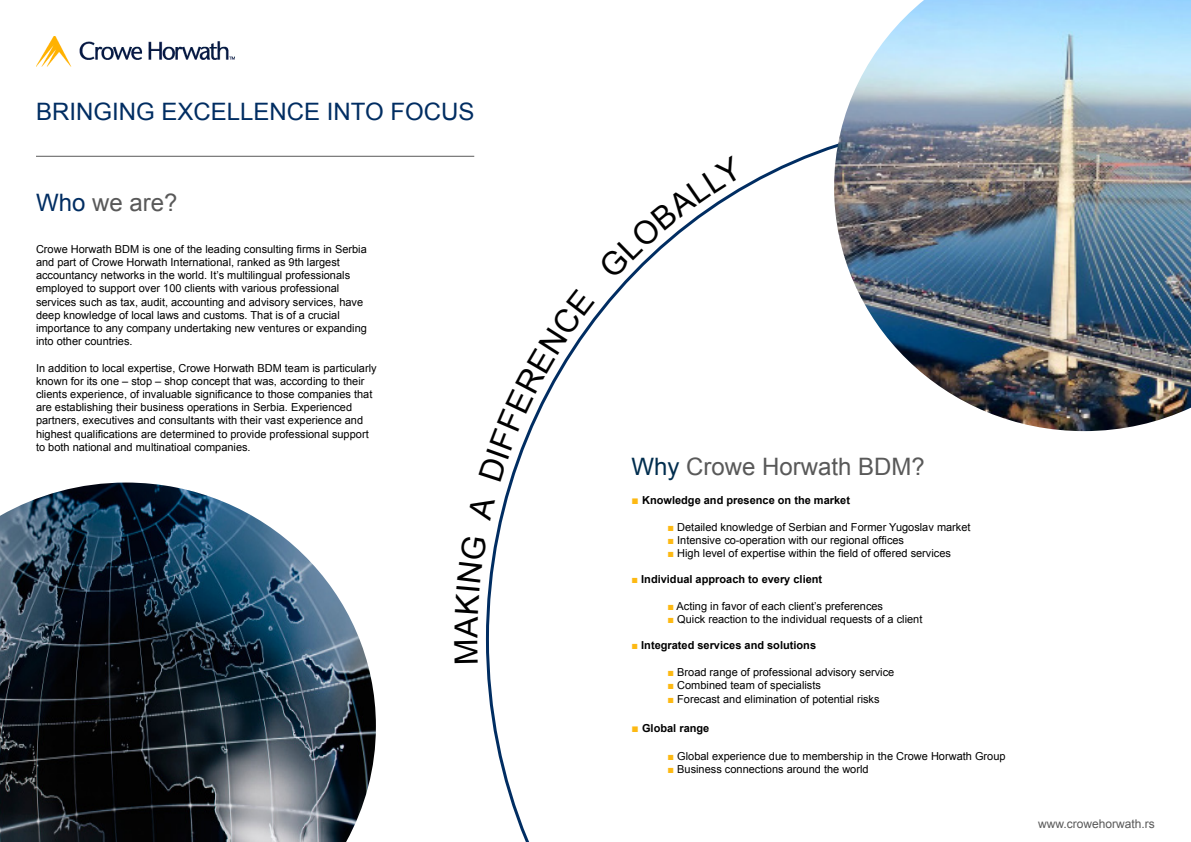
<style>
.page{position:relative;width:1191px;height:842px;background:#fff}
.page>*{position:absolute;margin:0;border:0;box-sizing:border-box;transform-origin:0 0}
.t1{font:24px "Arial";color:#595959}
.t2{font:24px "Arial";color:#002d62}
.t3{font:12px "Arial";color:#595959}
.t4{font:11px/13.2px "Arial";color:#000}
.t5{font:700 11px "Arial";color:#000}
.s1{color:#002d62}
.s2{color:#002d4e}
.s3{font-weight:400;font-size:12px;color:#fdb913}
.s4{color:#fdb913}
.s5{font-weight:400;color:#fdb913}
</style>
<div class="page">
<img style="left:36px;top:36px;width:198px;height:31px">
<hr style="left:36px;top:156px;width:438px;height:1px;background:#595959">
<img style="left:834px;top:0;width:357px;height:431px">
<img style="left:0;top:482px;width:376px;height:360px">
<svg style="left:486px;top:607px;width:1px;height:56px"></svg>
<svg style="left:509px;top:316px;width:86px;height:165px"></svg>
<svg style="left:626px;top:185px;width:118px;height:94px"></svg>
<h1 class="t2" style="left:36px;top:96px;width:440px">BRINGING EXCELLENCE INTO FOCUS</h1>
<h1 class="t1" style="left:36px;top:187px;width:143px"><span class="s1">Who</span> we are?</h1>
<p class="t4" style="left:36px;top:242px;width:332px">Crowe Horwath BDM is one of the leading consulting firms in Serbia and part of Crowe Horwath International, ranked as 9th largest accountancy networks in the world s’I t. multilingual professionals employed to support over 100 clients with various professional services such as tax, audit, accounting and advisory services, have deep knowledge of local laws and customs. That is of a crucial importance to any company undertaking new ventures or expanding into other countries.</p>
<p class="t4" style="left:36px;top:361px;width:342px">In addition to local expertise, Crowe Horwath BDM team is particularly known for its one – stop – shop concept that was, according to their clients experience, of invaluable significance to those companies that are establishing their business operations in Serbia. Experienced partners, executives and consultants with their vast experience and highest qualifications are determined to provide professional support to both national and multinatioal companies.</p>
<h1 class="t1" style="left:631px;top:451px;width:295px"><span class="s2">Why</span> Crowe Horwath BDM?</h1>
<p class="t5" style="left:631px;top:493px;width:220px"><span class="s3">■</span> Knowledge and presence on the market</p>
<p class="t4" style="left:667px;top:520px;width:304px"><span class="s4">■</span> Detailed knowledge of Serbian and Former Yugoslav market</p>
<p class="t4" style="left:667px;top:533px;width:238px"><span class="s4">■</span> Intensive co-operation with our regional offices</p>
<p class="t4" style="left:667px;top:547px;width:285px"><span class="s4">■</span> High level of expertise within the field of offered services</p>
<p class="t5" style="left:631px;top:572px;width:192px"><span class="s5">■</span> Individual approach to every client</p>
<p class="t4" style="left:667px;top:599px;width:217px"><span class="s4">■</span> Acting in favor of each client s’ preferences</p>
<p class="t4" style="left:667px;top:613px;width:256px"><span class="s4">■</span> Quick reaction to the individual requests of a client</p>
<p class="t5" style="left:631px;top:638px;width:186px"><span class="s5">■</span> Integrated services and solutions</p>
<p class="t4" style="left:667px;top:665px;width:228px"><span class="s4">■</span> Broad range of professional advisory service</p>
<p class="t4" style="left:667px;top:679px;width:155px"><span class="s4">■</span> Combined team of specialists</p>
<p class="t4" style="left:667px;top:693px;width:214px"><span class="s4">■</span> Forecast and elimination of potential risks</p>
<p class="t5" style="left:631px;top:721px;width:79px"><span class="s3">■</span> Global range</p>
<p class="t4" style="left:667px;top:749px;width:339px"><span class="s4">■</span> Global experience due to membership in the Crowe Horwath Group</p>
<p class="t4" style="left:667px;top:763px;width:203px"><span class="s4">■</span> Business connections around the world</p>
<p class="t3" style="left:1038px;top:816px;width:118px">www.crowehorwath.rs</p>
</div>
